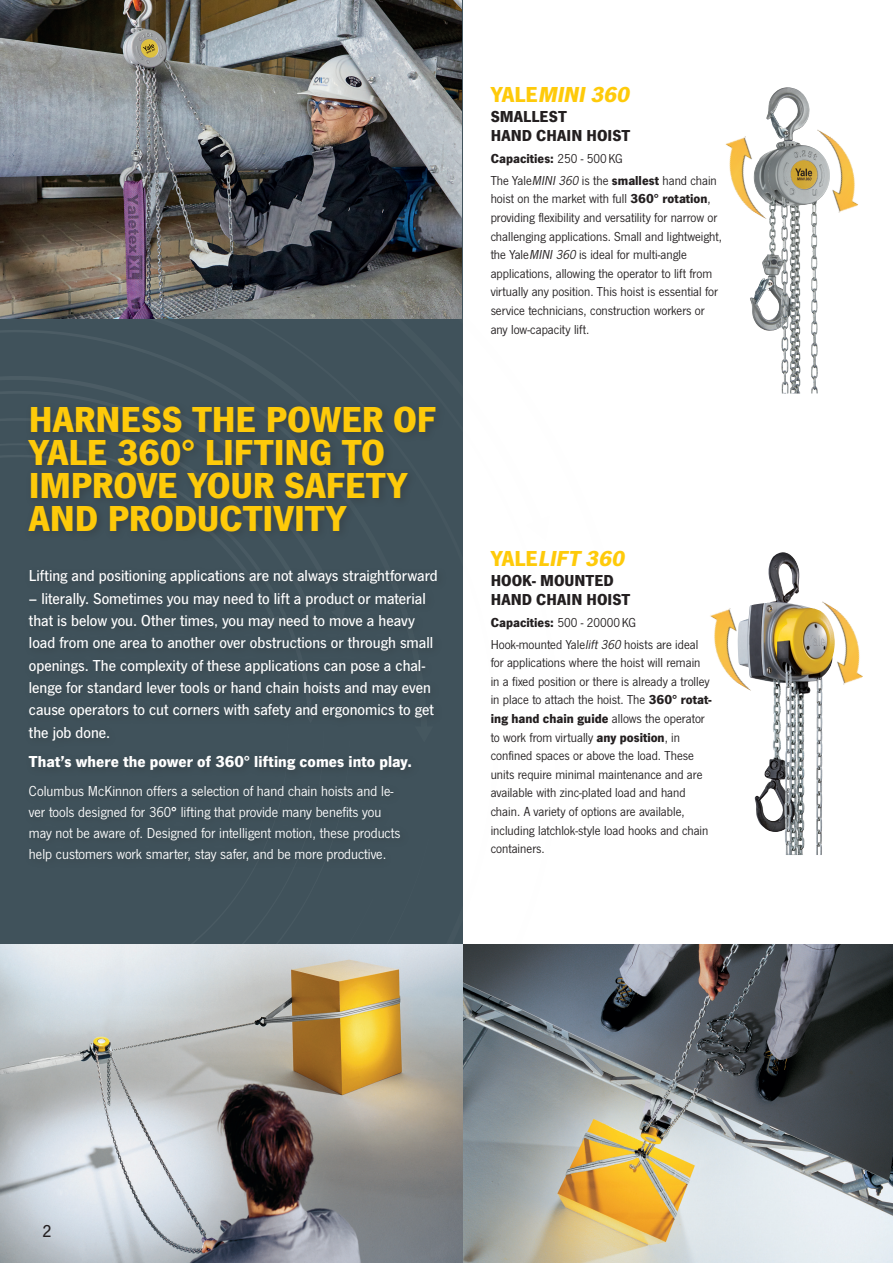
<style>
.page{position:relative;width:893px;height:1263px;background:#fff}
.page>*{position:absolute;margin:0;border:0;box-sizing:border-box;transform-origin:0 0}
.t1{font:700 37.5px/33px "News Got";letter-spacing:-.005em;color:#feca0a}
.t2{font:italic 700 22.5px "News Got";color:#feca0a}
.t3{font:500 18px "News Got";color:#231f20}
.t4{font:500 16.5px/22.4px "News Got";color:#fff}
.t5{font:700 16.5px/18.5px "News Got";color:#231f20}
.t6{font:700 16.5px "News Got";letter-spacing:.005em;color:#fff}
.t7{font:15px/21px "News Got";color:#fff}
.t8{font:13.5px/18.6px "News Got";color:#231f20}
.s1{font-weight:700}
.s2{font-style:normal}
.s3{font-style:italic}
</style>
<div class="page">
<div style="left:78px;top:633px;width:385px;height:311px;background:#40525b"></div>
<div style="left:0;top:609px;width:74px;height:335px;background:#40525b"></div>
<div style="left:0;top:124px;width:463px;height:485px;background:#40525b"></div>
<img style="left:754px;top:558px;width:51px;height:297px">
<img style="left:725px;top:129px;width:63px;height:90px">
<img style="left:788px;top:129px;width:70px;height:90px">
<img style="left:710px;top:601px;width:71px;height:90px">
<img style="left:793px;top:601px;width:70px;height:90px">
<img style="left:750px;top:88px;width:35px;height:256px">
<img style="left:0;top:0;width:461px;height:319px">
<img style="left:462px;top:944px;width:431px;height:319px">
<svg style="left:0;top:944px;width:462px;height:319px;background:#afada7"></svg>
<div style="left:24px;top:401px;width:424px;height:470px;background:#3f5059"></div>
<h1 class="t1" style="left:29px;top:403px;width:409px">HARNESS THE POWER OF<br>YALE 360° LIFTING TO<br>IMPROVE YOUR SAFETY<br>AND PRODUCTIVITY</h1>
<p class="t4" style="left:29px;top:565px;width:410px">Lifting and positioning applications are not always straightforward</p>
<p class="t4" style="left:29px;top:587px;width:406px">– literally. Sometimes you may need to lift a product or material that is below you. Other times, you may need to move a heavy load from one area to another over obstructions or through small openings. The complexity of these applications can pose a chal&shy;lenge for standard lever tools or hand chain hoists and may even cause operators to cut corners with safety and ergonomics to get the job done.</p>
<p class="t6" style="left:29px;top:752px;width:384px">That’s where the power of 360° lifting comes into play.</p>
<p class="t7" style="left:29px;top:780px;width:373px">Columbus McKinnon offers a selection of hand chain hoists and le&shy;ver tools designed for 360<span class="s1">°</span> lifting that provide many benefits you may not be aware of. Designed for intelligent motion, these products help customers work smarter, stay safer, and be more productive.</p>
<h2 class="t2" style="left:491px;top:81px;width:145px"><span class="s2">YA L E</span> MINI360</h2>
<p class="t5" style="left:491px;top:108px;width:141px">SMALLEST<br>HAND CHAIN HOIST</p>
<p class="t8" style="left:491px;top:147px;width:228px;line-height:22px"><span class="s1">Capacities:</span> 250 - 500KG<br>The Yale<span class="s3">MINI360</span> is the <span class="s1">smallest</span> hand chain</p>
<p class="t8" style="left:491px;top:190px;width:233px">hoist on the market with full <span class="s1">360° rotation</span>, providing flexibility and versatility for narrow or challenging applications. Small and lightweight, the Yale<span class="s3">MINI360</span> is ideal for multi-angle applications, allowing the operator to lift from virtually any position. This hoist is essential for service technicians, construction workers or any low-capacity lift.</p>
<h2 class="t2" style="left:491px;top:545px;width:140px"><span class="s2">YA L E</span> LIFT 360</h2>
<p class="t5" style="left:491px;top:571px;width:141px">HOOK- MOUNTED<br>HAND CHAIN HOIST</p>
<p class="t8" style="left:491px;top:611px;width:209px;line-height:22px"><span class="s1">Capacities:</span> 500 - 20000KG<br>Hook-mounted Yale<span class="s3">lift360</span> hoists are ideal</p>
<p class="t8" style="left:491px;top:654px;width:222px">for applications where the hoist will remain in a fixed position or there is already a trolley in place to attach the hoist. The <span class="s1">360° rotat&shy;ing hand chain guide</span> allows the operator to work from virtually <span class="s1">any position</span>, in confined spaces or above the load. These units require minimal maintenance and are available with zinc-plated load and hand chain. A variety of options are available, including latchlok-style load hooks and chain containers.</p>
<h3 class="t3" style="left:43px;top:1221px;width:11px">2</h3>
</div>
